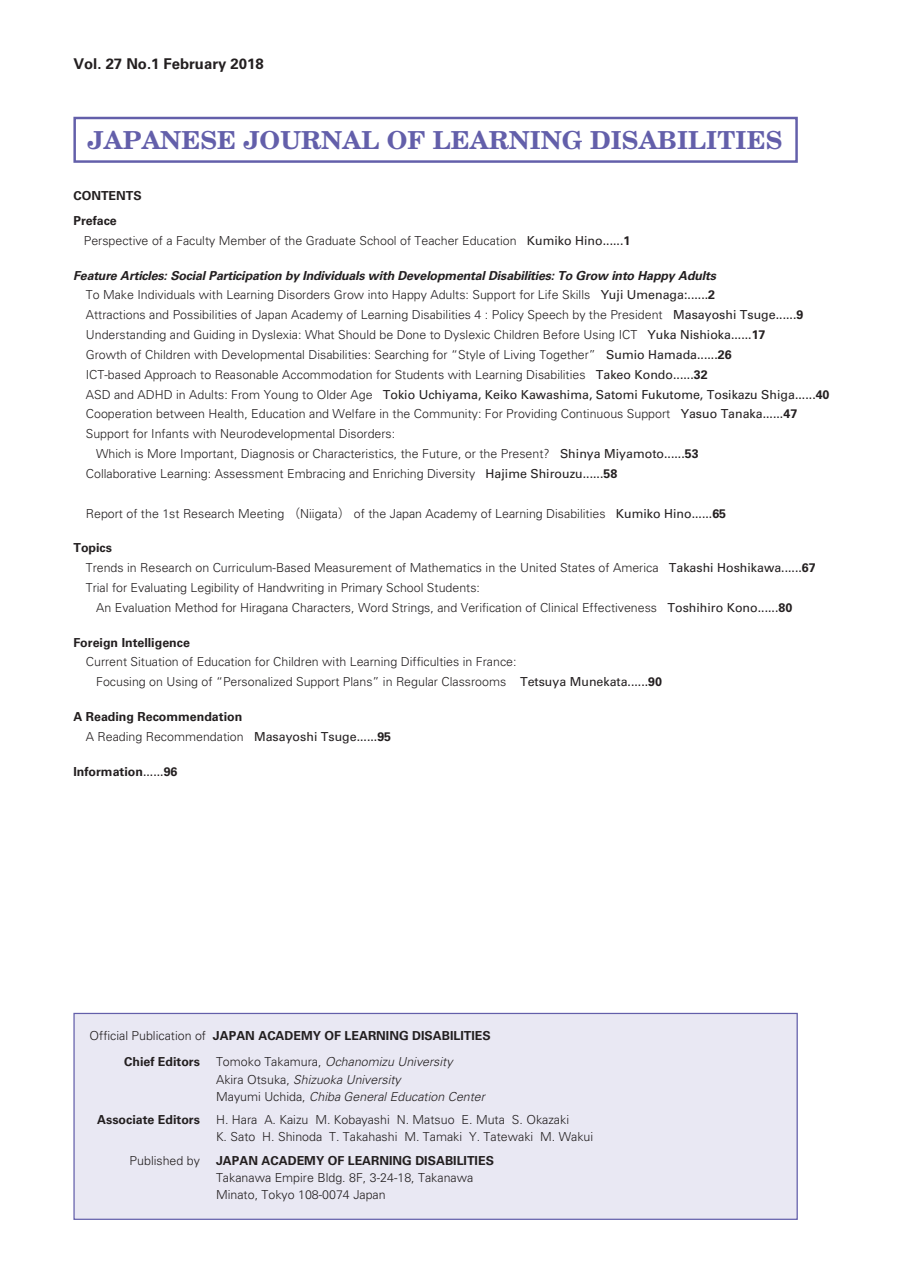
<style>
.page{position:relative;width:903px;height:1275px;background:#fff}
.page>*{position:absolute;margin:0;border:0;box-sizing:border-box;transform-origin:0 0}
.t1{font:700 24.85px "New Century Schlbk";letter-spacing:.005em;color:#635faa}
.t2{font:700 14.88px "Univers";color:#231f20}
.t3{font:300 12.42px/17.3px "Univers";color:#231f20}
.t4{font:700 12.42px/24.8px "Univers";color:#231f20}
.t5{font:italic 300 12.42px "Univers";color:#231f20}
.t6{font:12.42px "Univers";color:#231f20}
.t7{font:italic 700 12.42px "Univers";letter-spacing:-.015em;color:#231f20}
.s1{font-weight:400}
.s2{font-weight:700}
.s3{font-weight:300}
.s4{font-family:"Koz Go Pro";font-weight:400}
.s5{font-style:normal}
</style>
<div class="page">
<div style="left:74px;top:1013px;width:723px;height:206px;background:#e9e8f3"></div>
<div style="left:73px;top:117px;width:725px;height:46px;border:2px solid #635faa"></div>
<div style="left:73px;top:1013px;width:725px;height:207px;border:1px solid #635faa"></div>
<p class="t2" style="left:73px;top:55px;width:192px">Vol. 27 No.1 February 2018</p>
<h1 class="t1" style="left:88px;top:124px;width:696px">JAPANESE JOURNAL OF LEARNING DISABILITIES</h1>
<p class="t4" style="left:73px;top:183px;width:70px">CONTENTS<br>Preface</p>
<p class="t3" style="left:84px;top:232px;width:548px">Perspective of a Faculty Member of the Graduate School of Teacher Education <span class="s1">Kumiko Hino......</span><span class="s2">1</span></p>
<p class="t7" style="left:73px;top:268px;width:644px">Feature Articles: Social Participation by Individuals with Developmental Disabilities: To Grow into Happy Adults</p>
<p class="t3" style="left:86px;top:286px;width:631px">To Make Individuals with Learning Disorders Grow into Happy Adults: Support for Life Skills <span class="s1">Yuji Umenaga:......</span><span class="s2">2</span></p>
<p class="t3" style="left:86px;top:306px;width:719px">Attractions and Possibilities of Japan Academy of Learning Disabilities 4 : Policy Speech by the President <span class="s1">Masayoshi Tsuge......</span><span class="s2">9</span></p>
<p class="t3" style="left:86px;top:326px;width:681px">Understanding and Guiding in Dyslexia: What Should be Done to Dyslexic Children Before Using ICT <span class="s1">Yuka Nishioka......</span><span class="s2">17</span></p>
<p class="t3" style="left:86px;top:346px;width:647px">Growth of Children with Developmental Disabilities: Searching for “Style of Living Together” <span class="s1">Sumio Hamada......</span><span class="s2">26</span></p>
<p class="t3" style="left:86px;top:366px;width:623px">ICT-based Approach to Reasonable Accommodation for Students with Learning Disabilities <span class="s1">Takeo Kondo......</span><span class="s2">32</span></p>
<p class="t6" style="left:86px;top:387px;width:745px"><span class="s3">ASD and ADHD in Adults: From Young to Older Age</span> Tokio Uchiyama, Keiko Kawashima, Satomi Fukutome, Tosikazu Shiga......<span class="s2">40</span></p>
<p class="t3" style="left:86px;top:405px;width:713px">Cooperation between Health, Education and Welfare in the Community: For Providing Continuous Support <span class="s1">Yasuo Tanaka......</span><span class="s2">47</span></p>
<p class="t3" style="left:86px;top:425px;width:311px">Support for Infants with Neurodevelopmental Disorders:</p>
<p class="t3" style="left:96px;top:445px;width:604px">Which is More Important, Diagnosis or Characteristics, the Future, or the Present? <span class="s1">Shinya Miyamoto......</span><span class="s2">53</span></p>
<p class="t3" style="left:86px;top:465px;width:533px">Collaborative Learning: Assessment Embracing and Enriching Diversity <span class="s1">Hajime Shirouzu......</span><span class="s2">58</span></p>
<p class="t3" style="left:86px;top:505px;width:642px">Report of the 1st Research Meeting <span class="s4">（</span>Niigata<span class="s4">）</span> of the Japan Academy of Learning Disabilities <span class="s1">Kumiko Hino......</span><span class="s2">65</span></p>
<p class="t4" style="left:73px;top:536px;width:40px">Topics</p>
<p class="t3" style="left:86px;top:559px;width:731px">Trends in Research on Curriculum-Based Measurement of Mathematics in the United States of America <span class="s1">Takashi Hoshikawa......</span><span class="s2">67</span></p>
<p class="t3" style="left:86px;top:579px;width:396px">Trial for Evaluating Legibility of Handwriting in Primary School Students:</p>
<p class="t3" style="left:96px;top:599px;width:697px">An Evaluation Method for Hiragana Characters, Word Strings, and Verification of Clinical Effectiveness <span class="s1">Toshihiro Kono......</span><span class="s2">80</span></p>
<p class="t4" style="left:73px;top:630px;width:118px">Foreign Intelligence</p>
<p class="t3" style="left:96px;top:652px;width:567px;line-height:19.8px;text-indent:-10px">Current Situation of Education for Children with Learning Difficulties in France:<br>Focusing on Using of “Personalized Support Plans” in Regular Classrooms <span class="s1">Tetsuya Munekata......</span><span class="s2">90</span></p>
<p class="t4" style="left:86px;top:707px;width:307px;line-height:19.8px;text-indent:-12px">A Reading Recommendation<br><span class="s3">A Reading Recommendation</span> <span class="s1">Masayoshi Tsuge......</span>95</p>
<p class="t4" style="left:73px;top:759px;width:106px">Information<span class="s1">......</span>96</p>
<p class="t4" style="left:124px;top:1022px;width:368px;line-height:26.1px;text-indent:-35px"><span class="s3">Official Publication of</span> JAPAN ACADEMY OF LEARNING DISABILITIES<br>Chief Editors</p>
<p class="t5" style="left:216px;top:1054px;width:238px"><span class="s5">Tomoko Takamura,</span> Ochanomizu University</p>
<p class="t5" style="left:216px;top:1089px;width:270px"><span class="s5">Mayumi Uchida,</span> Chiba General Education Center</p>
<p class="t5" style="left:216px;top:1072px;width:186px"><span class="s5">Akira Otsuka,</span> Shizuoka University</p>
<p class="t4" style="left:97px;top:1107px;width:104px">Associate Editors</p>
<p class="t3" style="left:216px;top:1111px;width:379px">H. Hara A. Kaizu M. Kobayashi N. Matsuo E. Muta S. Okazaki<br>K. Sato H. Shinoda T. Takahashi M. Tamaki Y. Tatewaki M. Wakui</p>
<p class="t3" style="left:130px;top:1151px;width:72px">Published by</p>
<p class="t4" style="left:216px;top:1148px;width:279px">JAPAN ACADEMY OF LEARNING DISABILITIES</p>
<p class="t3" style="left:216px;top:1169px;width:259px">Takanawa Empire Bldg. 8F, 3-24-18, Takanawa<br>Minato, Tokyo 108-0074 Japan</p>
</div>
